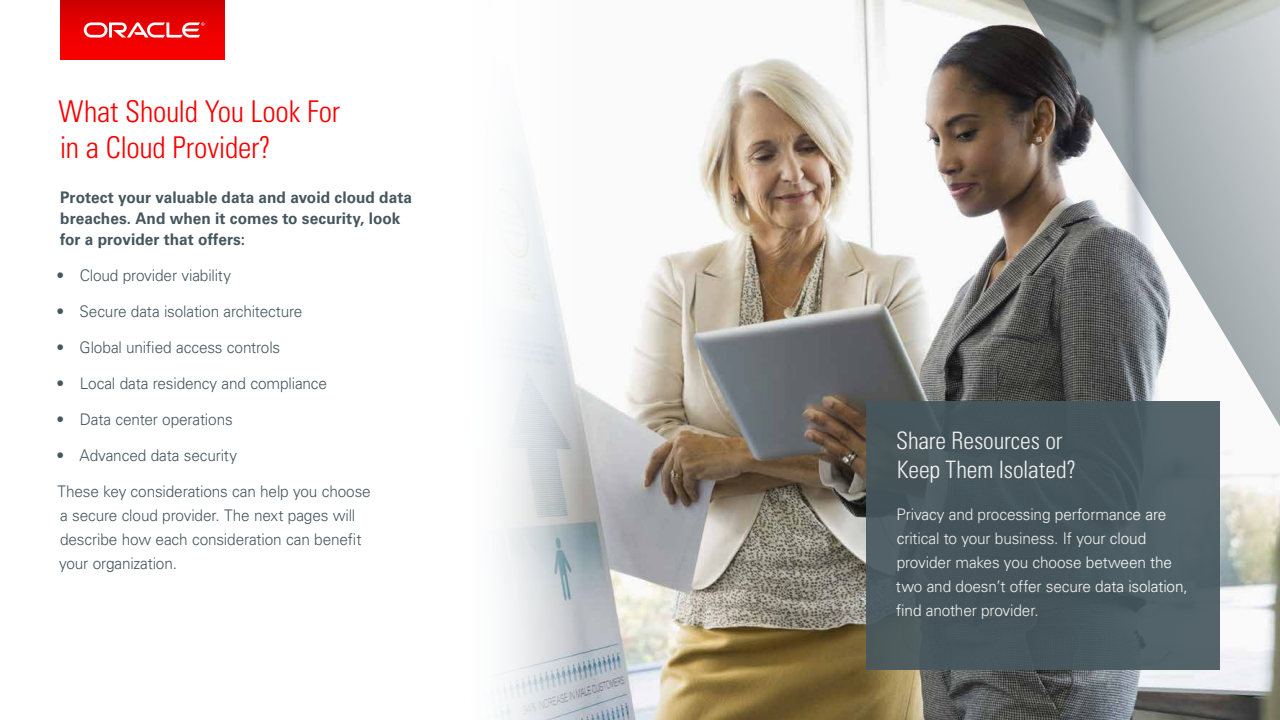
<style>
.page{position:relative;width:1280px;height:720px;background:#fff}
.page>*{position:absolute;margin:0;border:0;box-sizing:border-box;transform-origin:0 0}
.t1{font:300 condensed 30px/36px "Univers LT Std";letter-spacing:-.01em;color:#f80000}
.t2{font:300 condensed 24px/28.8px "Univers LT Std";letter-spacing:-.005em;color:#fff}
.t3{font:300 16px/24px "Univers LT Std";letter-spacing:-.01em;color:#46575e;scale:.96 1}
.t4{font:300 16px/24px "Univers LT Std";letter-spacing:-.01em;color:#fff;scale:.96 1}
.t5{font:700 16px/21px "Univers LT Std";letter-spacing:.005em;color:#46575e;scale:.96 1}
</style>
<div class="page">
<img style="left:492px;top:0;width:788px;height:720px">
<svg style="left:1014px;top:0;width:266px;height:640px"></svg>
<div style="left:867px;top:402px;width:353px;height:268px;background:#46575e"></div>
<div style="left:60px;top:0;width:164px;height:60px;background:linear-gradient(to bottom,#d00000,#fe0000)"></div>
<svg style="left:84px;top:22px;width:121px;height:16px"></svg>
<h1 class="t1" style="left:59px;top:93px;width:283px">What Should You Look For in a Cloud Provider?</h1>
<p class="t5" style="left:60px;top:187px;width:368px">Protect your valuable data and avoid cloud data breaches. And when it comes to security, look for a provider that offers:</p>
<p class="t3" style="left:56px;top:263px;width:183px">• Cloud provider viability</p>
<p class="t3" style="left:56px;top:299px;width:258px">• Secure data isolation architecture</p>
<p class="t3" style="left:56px;top:335px;width:235px">• Global unified access controls</p>
<p class="t3" style="left:56px;top:371px;width:283px">• Local data residency and compliance</p>
<p class="t3" style="left:56px;top:407px;width:185px">• Data center operations</p>
<p class="t3" style="left:56px;top:443px;width:190px">• Advanced data security</p>
<p class="t3" style="left:58px;top:479px;width:328px">These key considerations can help you choose a secure cloud provider. The next pages will describe how each consideration can benefit your organization.</p>
<h2 class="t2" style="left:896px;top:426px;width:181px">Share Resources or<br>Keep Them Isolated?</h2>
<p class="t4" style="left:896px;top:502px;width:305px">Privacy and processing performance are critical to your business. If your cloud provider makes you choose between the two and doesn’t offer secure data isolation, find another provider.</p>
</div>
